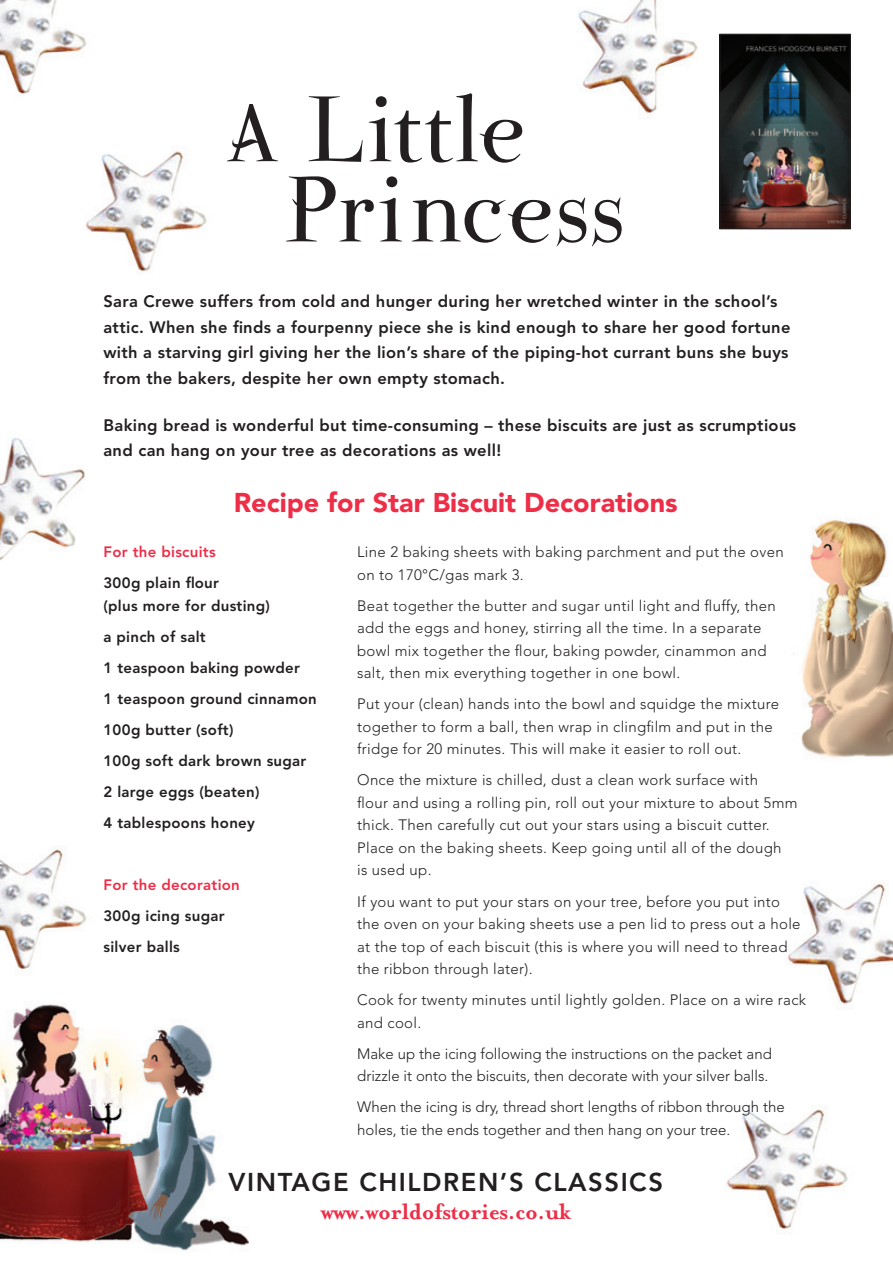
<style>
.page{position:relative;width:893px;height:1263px;background:#fff}
.page>*{position:absolute;margin:0;border:0;box-sizing:border-box;transform-origin:0 0}
.t1{font:110.85px/80.1px "Parma Petit";letter-spacing:.01em;color:#231f20}
.t2{font:900 27px "Avenir";color:#ee2d47}
.t3{font:800 25.5px "Avenir";letter-spacing:.06em;color:#231f20}
.t4{font:700 25.5px "Mrs Eaves";letter-spacing:-.02em;color:#ee2d47}
.t5{font:800 16.5px/25.5px "Avenir";letter-spacing:.02em;color:#231f20}
.t6{font:300 15px/22.5px "Avenir";letter-spacing:.02em;color:#231f20}
.t7{font:300 15px/22.5px "Avenir";color:#231f20}
.t8{font:800 15px/31px "Avenir";letter-spacing:.02em;color:#231f20}
.t9{font:800 15px "Avenir";letter-spacing:.02em;color:#ee2d47}
.s1{font-size:95.55px}
</style>
<div class="page">
<img style="left:0;top:0;width:893px;height:1251px">
<img style="left:722px;top:36px;width:126px;height:191px">
<div style="left:720px;top:34px;width:130px;height:195px;border:1px solid #231f20"></div>
<h1 class="t1" style="left:285px;top:91px;width:341px;text-indent:-58px"><span class="s1">A</span> Little<br>Princess</h1>
<p class="t5" style="left:103px;top:289px;width:688px">Sara Crewe suffers from cold and hunger during her wretched winter in the school’s attic. When she finds a fourpenny piece she is kind enough to share her good fortune with a starving girl giving her the lion’s share of the piping-hot currant buns she buys from the bakers, despite her own empty stomach.</p>
<p class="t5" style="left:103px;top:412px;width:694px">Baking bread is wonderful but time-consuming – these biscuits are just as scrumptious and can hang on your tree as decorations as well!</p>
<h2 class="t2" style="left:234px;top:486px;width:445px">Recipe for Star Biscuit Decorations</h2>
<p class="t9" style="left:103px;top:543px;width:114px">For the biscuits</p>
<p class="t8" style="left:103px;top:572px;width:168px;line-height:22.5px">300g plain flour<br>(plus more for dusting)</p>
<p class="t8" style="left:103px;top:621px;width:215px">a pinch of salt<br>1 teaspoon baking powder<br>1 teaspoon ground cinnamon<br>100g butter (soft)<br>100g soft dark brown sugar<br>2 large eggs (beaten)<br>4 tablespoons honey</p>
<p class="t6" style="left:357px;top:541px;width:428px">Line 2 baking sheets with baking parchment and put the oven on to 170°C/gas mark 3.</p>
<p class="t6" style="left:357px;top:594px;width:420px">Beat together the butter and sugar until light and fluffy, then add the eggs and honey, stirring all the time. In a separate bowl mix together the flour, baking powder, cinammon and salt, then mix everything together in one bowl.</p>
<p class="t6" style="left:357px;top:693px;width:423px">Put your (clean) hands into the bowl and squidge the mixture together to form a ball, then wrap in clingfilm and put in the fridge for 20 minutes. This will make it easier to roll out.</p>
<p class="t6" style="left:357px;top:769px;width:442px">Once the mixture is chilled, dust a clean work surface with<br>flour and using a rolling pin, roll out your mixture to about 5mm thick. Then carefully cut out your stars using a biscuit cutter.<br>Place on the baking sheets. Keep going until all of the dough<br>is used up.</p>
<p class="t6" style="left:357px;top:890px;width:445px">If you want to put your stars on your tree, before you put into the oven on your baking sheets use a pen lid to press out a hole at the top of each biscuit (this is where you will need to thread the ribbon through later).</p>
<p class="t6" style="left:357px;top:988px;width:450px">Cook for twenty minutes until lightly golden. Place on a wire rack and cool.</p>
<p class="t7" style="left:357px;top:1042px;width:416px">Make up the icing following the instructions on the packet and drizzle it onto the biscuits, then decorate with your silver balls.</p>
<p class="t7" style="left:357px;top:1095px;width:429px">When the icing is dry, thread short lengths of ribbon through the holes, tie the ends together and then hang on your tree.</p>
<p class="t9" style="left:103px;top:876px;width:138px">For the decoration</p>
<p class="t8" style="left:103px;top:900px;width:123px">300g icing sugar silver balls</p>
<h3 class="t3" style="left:229px;top:1167px;width:436px">vintage children’s classics</h3>
<h3 class="t4" style="left:321px;top:1197px;width:251px">www.worldofstories.co.uk</h3>
</div>
